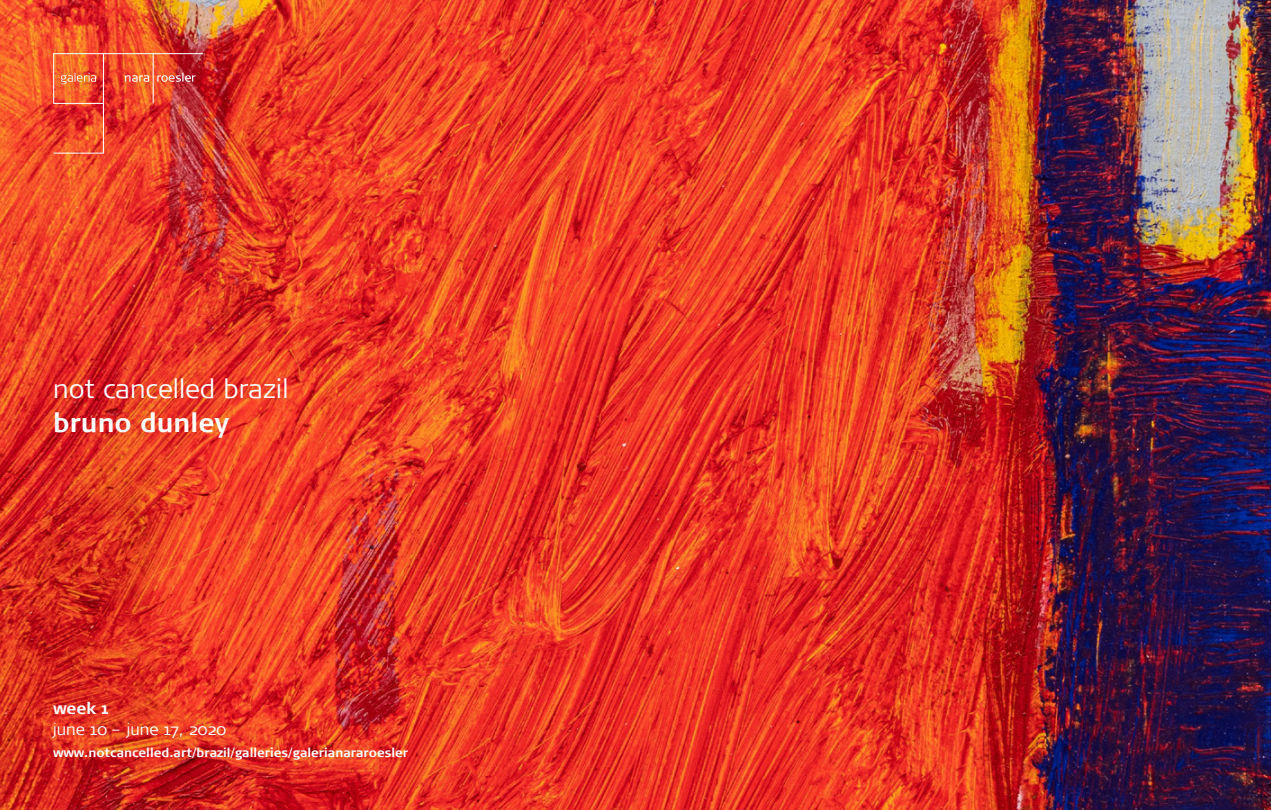
<style>
.page{position:relative;width:1271px;height:810px;background:#fff}
.page>*{position:absolute;margin:0;border:0;box-sizing:border-box;transform-origin:0 0}
.t1{font:300 26.25px "Signa";color:#fff}
.t2{font:700 26.25px "Signa";color:#fff}
.t3{font:300 16.25px "Signa";color:#fff}
.t4{font:700 16.25px "Signa";color:#fff}
.t5{font:700 12.5px "Signa";color:#fff}
</style>
<div class="page">
<img style="left:0;top:0;width:1271px;height:810px">
<img style="left:53px;top:53px;width:150px;height:101px">
<h1 class="t1" style="left:53px;top:374px;width:237px">not cancelled brazil</h1>
<h1 class="t2" style="left:53px;top:407px;width:178px">bruno dunley</h1>
<h2 class="t4" style="left:53px;top:699px;width:57px">week 1</h2>
<h2 class="t3" style="left:53px;top:721px;width:174px">june 10 – june 17, 2020</h2>
<p class="t5" style="left:53px;top:745px;width:356px">www.notcancelled.art/brazil/galleries/galerianararoesler</p>
</div>
